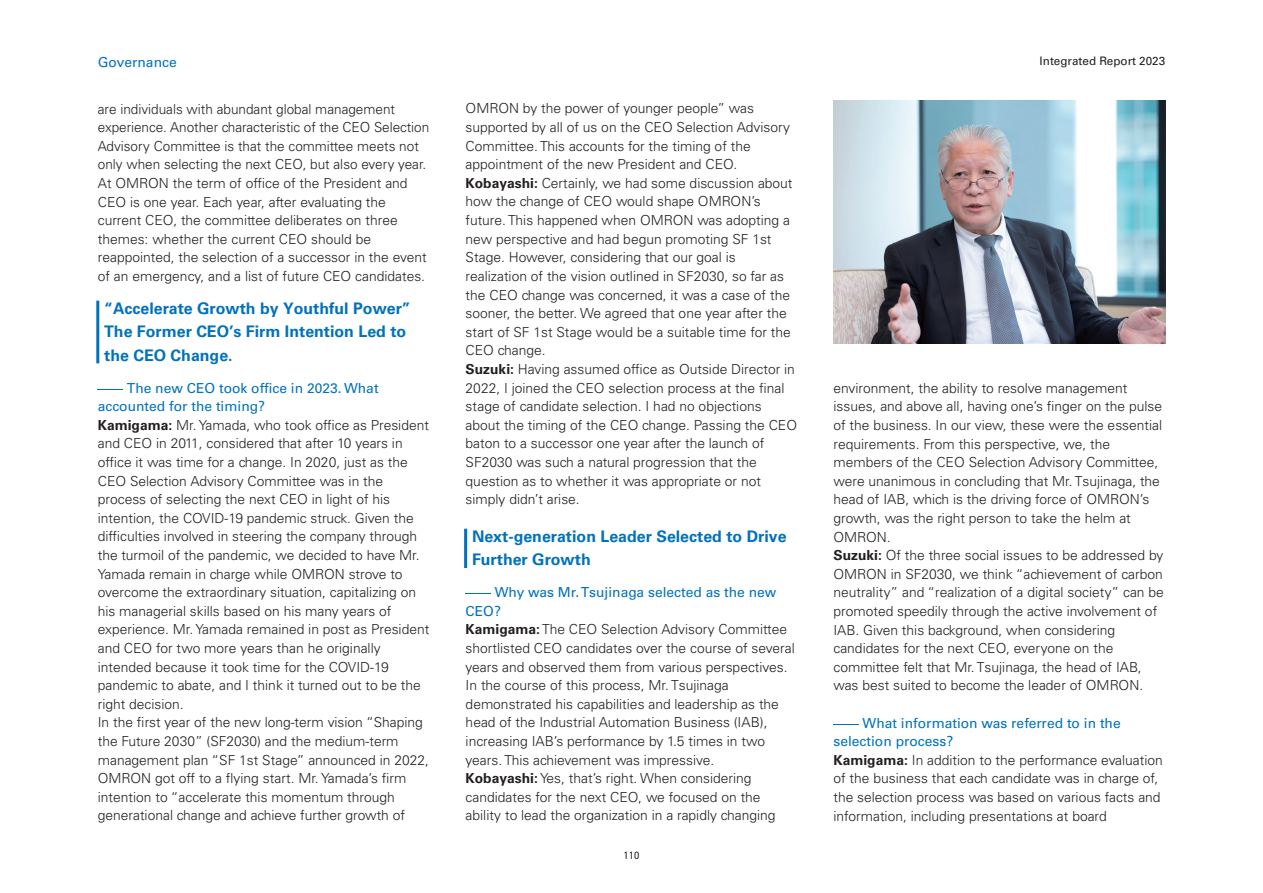
<style>
.page{position:relative;width:1263px;height:893px;background:#fff}
.page>*{position:absolute;margin:0;border:0;box-sizing:border-box;transform-origin:0 0}
.t1{font:700 15.9px/23.4px "Univers LT Std";color:#0072bc}
.t2{font:300 13.8px/18.6px "Univers LT Std";color:#231f20}
.t3{font:13.8px "Univers LT Std";color:#0072bc}
.t4{font:11.7px "Univers LT Std";color:#231f20}
.t5{font:10.65px "DIN2014";color:#231f20}
.s1{font-weight:700}
.s2{font-weight:400;color:#0072bc}
</style>
<div class="page">
<svg style="left:98px;top:389px;width:25px;height:1px"></svg>
<svg style="left:833px;top:724px;width:26px;height:1px"></svg>
<hr style="left:464px;top:529px;width:3px;height:39px;background:#0072bc">
<hr style="left:96px;top:301px;width:3px;height:62px;background:#0072bc">
<img style="left:833px;top:101px;width:332px;height:242px">
<p class="t3" style="left:98px;top:54px;width:80px">Governance</p>
<p class="t4" style="left:1040px;top:54px;width:127px">Integrated Report 2023</p>
<p class="t2" style="left:98px;top:99px;width:333px">are individuals with abundant global management experience. Another characteristic of the CEO Selection Advisory Committee is that the committee meets not only when selecting the next CEO, but also every year.<br>At OMRON the term of office of the President and CEO is one year. Each year, after evaluating the current CEO, the committee deliberates on three themes: whether the current CEO should be reappointed, the selection of a successor in the event of an emergency, and a list of future CEO candidates.</p>
<p class="t2" style="left:466px;top:99px;width:333px">OMRON by the power of younger people” was supported by all of us on the CEO Selection Advisory Committee. This accounts for the timing of the appointment of the new President and CEO.<br><span class="s1">Kobayashi:</span> Certainly, we had some discussion about how the change of CEO would shape OMRON’s future. This happened when OMRON was adopting a new perspective and had begun promoting SF 1st Stage. However, considering that our goal is realization of the vision outlined in SF2030, so far as the CEO change was concerned, it was a case of the sooner, the better. We agreed that one year after the start of SF 1st Stage would be a suitable time for the CEO change.<br><span class="s1">Suzuki:</span> Having assumed office as Outside Director in 2022, I joined the CEO selection process at the final stage of candidate selection. I had no objections about the timing of the CEO change. Passing the CEO baton to a successor one year after the launch of SF2030 was such a natural progression that the question as to whether it was appropriate or not simply didn’t arise.</p>
<p class="t1" style="left:104px;top:297px;width:308px">“Accelerate Growth by Youthful Power”<br>The Former CEO’s Firm Intention Led to the CEO Change.</p>
<p class="t2" style="left:98px;top:378px;width:333px;text-indent:29px"><span class="s2">The new CEO took office in 2023. What accounted for the timing?<br></span><span class="s1">Kamigama:</span> Mr. Yamada, who took office as President and CEO in 2011, considered that after 10 years in office it was time for a change. In 2020, just as the CEO Selection Advisory Committee was in the process of selecting the next CEO in light of his intention, the COVID-19 pandemic struck. Given the difficulties involved in steering the company through the turmoil of the pandemic, we decided to have Mr.<br>Yamada remain in charge while OMRON strove to overcome the extraordinary situation, capitalizing on his managerial skills based on his many years of experience. Mr. Yamada remained in post as President and CEO for two more years than he originally intended because it took time for the COVID-19 pandemic to abate, and I think it turned out to be the right decision.<br>In the first year of the new long-term vision “Shaping the Future 2030” (SF2030) and the medium-term management plan “SF 1st Stage” announced in 2022, OMRON got off to a flying start. Mr. Yamada’s firm intention to “accelerate this momentum through generational change and achieve further growth of</p>
<p class="t2" style="left:833px;top:379px;width:332px">environment, the ability to resolve management issues, and above all, having one’s finger on the pulse of the business. In our view, these were the essential requirements. From this perspective, we, the members of the CEO Selection Advisory Committee, were unanimous in concluding that Mr. Tsujinaga, the head of IAB, which is the driving force of OMRON’s growth, was the right person to take the helm at OMRON.<br><span class="s1">Suzuki:</span> Of the three social issues to be addressed by OMRON in SF2030, we think “achievement of carbon neutrality” and “realization of a digital society” can be promoted speedily through the active involvement of IAB. Given this background, when considering candidates for the next CEO, everyone on the committee felt that Mr. Tsujinaga, the head of IAB, was best suited to become the leader of OMRON.</p>
<p class="t2" style="left:833px;top:713px;width:331px;text-indent:29px"><span class="s2">What information was referred to in the selection process?<br></span><span class="s1">Kamigama:</span> In addition to the performance evaluation of the business that each candidate was in charge of, the selection process was based on various facts and information, including presentations at board</p>
<p class="t1" style="left:472px;top:525px;width:316px">Next-generation Leader Selected to Drive<br>Further Growth</p>
<p class="t2" style="left:466px;top:583px;width:331px;text-indent:29px"><span class="s2">Why was Mr. Tsujinaga selected as the new CEO?<br></span><span class="s1">Kamigama:</span> The CEO Selection Advisory Committee shortlisted CEO candidates over the course of several years and observed them from various perspectives.<br>In the course of this process, Mr. Tsujinaga demonstrated his capabilities and leadership as the head of the Industrial Automation Business (IAB), increasing IAB’s performance by 1.5 times in two years. This achievement was impressive.<br><span class="s1">Kobayashi:</span> Yes, that’s right. When considering candidates for the next CEO, we focused on the ability to lead the organization in a rapidly changing</p>
<p class="t5" style="left:623px;top:849px;width:17px">110</p>
</div>
